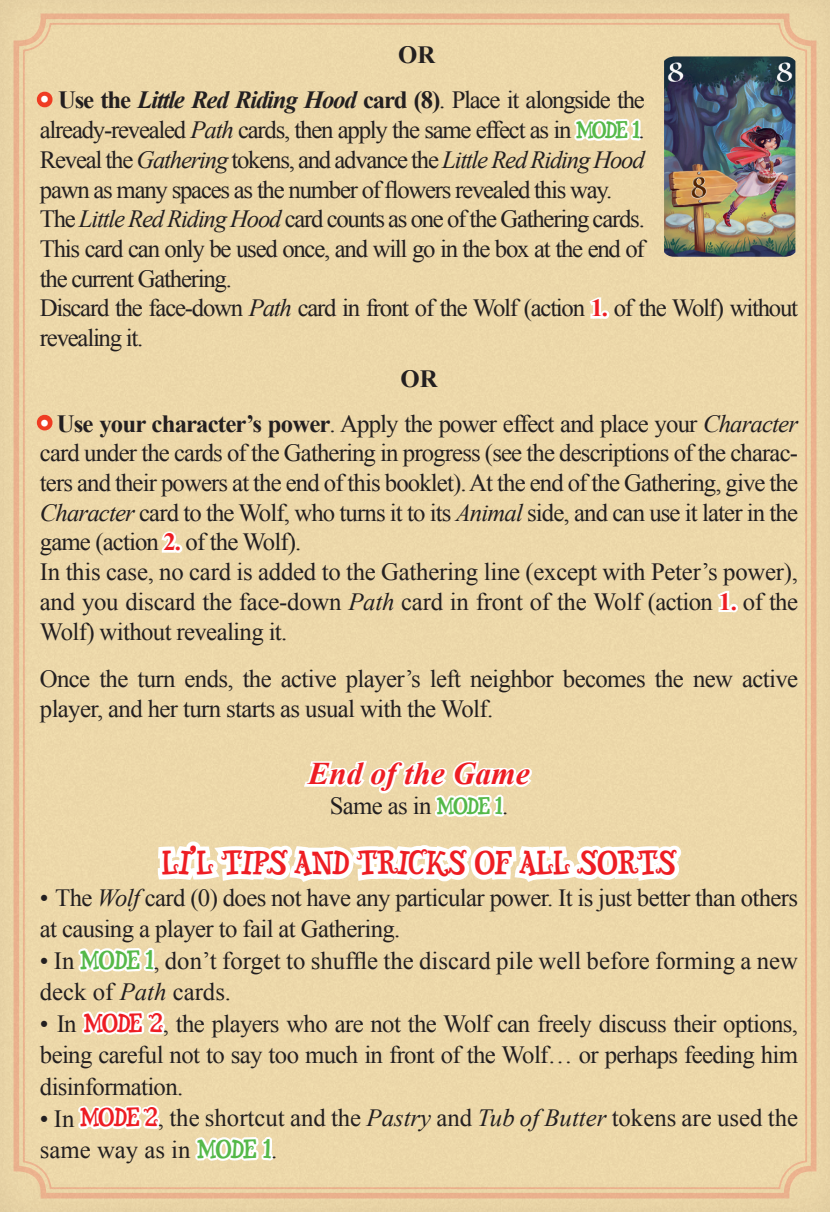
<style>
.page{position:relative;width:830px;height:1212px;background:#fff}
.page>*{position:absolute;margin:0;border:0;box-sizing:border-box;transform-origin:0 0}
.t1{font:31.5px "Snidely";color:#ee1d23}
.t2{font:italic 700 31.5px "Times New Roman";color:#ee1d23}
.t3{font:24.75px/29.7px "Times New Roman";letter-spacing:-.035em;color:#231f20}
.t4{font:24.75px/31.5px "Times New Roman";color:#231f20}
.t5{font:700 24.75px "Times New Roman";color:#231f20}
.s1{font-size:27px;color:#fff}
.s2{font-weight:700}
.s3{font-weight:700;font-style:italic}
.s4{font-style:italic}
.s5{font-family:"Snidely";font-size:22.5px;color:#55b949}
.s6{font-weight:700;color:#ee1d23}
.s7{font-family:"Snidely";color:#55b949}
.s8{font-family:"Snidely";color:#ee1d23}
</style>
<div class="page">
<div style="left:11px;top:11px;width:807px;height:1190px;background:#ecd8a9"></div>
<svg style="left:30px;top:84px;width:30px;height:31px"></svg>
<svg style="left:570px;top:107px;width:73px;height:44px"></svg>
<svg style="left:586px;top:294px;width:27px;height:29px"></svg>
<svg style="left:30px;top:407px;width:30px;height:31px"></svg>
<svg style="left:156px;top:528px;width:30px;height:29px"></svg>
<svg style="left:714px;top:587px;width:27px;height:29px"></svg>
<svg style="left:75px;top:743px;width:613px;height:239px;background:#efddb6"></svg>
<svg style="left:78px;top:1000px;width:90px;height:45px"></svg>
<svg style="left:74px;top:1094px;width:88px;height:45px"></svg>
<svg style="left:191px;top:1126px;width:84px;height:45px"></svg>
<img style="left:663px;top:56px;width:132px;height:201px">
<p class="t5" style="left:398px;top:38px;width:39px">OR</p>
<p class="t3" style="left:40px;top:85px;width:759px"><span class="s1">•</span> <span class="s2">Use the</span> <span class="s3">Little Red Riding Hood</span> <span class="s2">card (8)</span>. Place it alongside the<br>already-revealed <span class="s4">Path</span> cards, then apply the same effect as in <span class="s5">MODE 1</span>.<br>Reveal the <span class="s4">Gathering</span> tokens, and advance the <span class="s4">Little Red Riding Hood<br></span>pawn as many spaces as the number of flowers revealed this way.<br>The <span class="s4">Little Red Riding Hood</span> card counts as one of the Gathering cards.<br>This card can only be used once, and will go in the box at the end of<br>the current Gathering.<br>Discard the face-down <span class="s4">Path</span> card in front of the Wolf (action <span class="s6">1.</span> of the Wolf) without revealing it.</p>
<p class="t5" style="left:400px;top:361px;width:39px">OR</p>
<p class="t3" style="left:40px;top:408px;width:759px"><span class="s1">•</span> <span class="s2">Use your character’s power</span>. Apply the power effect and place your <span class="s4">Character </span>card under the cards of the Gathering in progress (see the descriptions of the charac&shy;ters and their powers at the end of this booklet). At the end of the Gathering, give the <span class="s4">Character</span> card to the Wolf, who turns it to its <span class="s4">Animal</span> side, and can use it later in the game (action <span class="s6">2.</span> of the Wolf).<br>In this case, no card is added to the Gathering line (except with Peter’s power), and you discard the face-down <span class="s4">Path</span> card in front of the Wolf (action <span class="s6">1.</span> of the Wolf) without revealing it.</p>
<p class="t3" style="left:40px;top:664px;width:759px">Once the turn ends, the active player’s left neighbor becomes the new active player, and her turn starts as usual with the Wolf.</p>
<p class="t2" style="left:308px;top:752px;width:223px">End of the Game</p>
<p class="t3" style="left:329px;top:790px;width:180px">Same as in <span class="s5">MODE 1</span>.</p>
<p class="t1" style="left:162px;top:844px;width:515px">LI’L TIPS AND TRICKS OF ALL SORTS</p>
<p class="t3" style="left:40px;top:881px;width:759px;line-height:31.5px">• The <span class="s4">Wolf</span> card (0) does not have any particular power. It is just better than others at causing a player to fail at Gathering.</p>
<p class="t4" style="left:40px;top:944px;width:759px">• In <span class="s7">MODE 1</span>, don’t forget to shuffle the discard pile well before forming a new deck of <span class="s4">Path</span> cards.</p>
<p class="t3" style="left:40px;top:1007px;width:759px;line-height:31.5px;text-align:justify">• In <span class="s8">MODE 2</span>, the players who are not the Wolf can freely discuss their options, being careful not to say too much in front of the Wolf… or perhaps feeding him disinformation.</p>
<p class="t4" style="left:40px;top:1102px;width:759px">• In <span class="s8">MODE 2</span>, the shortcut and the <span class="s4">Pastry</span> and <span class="s4">Tub of Butter</span> tokens are used the same way as in <span class="s7">MODE 1</span>.</p>
</div>
